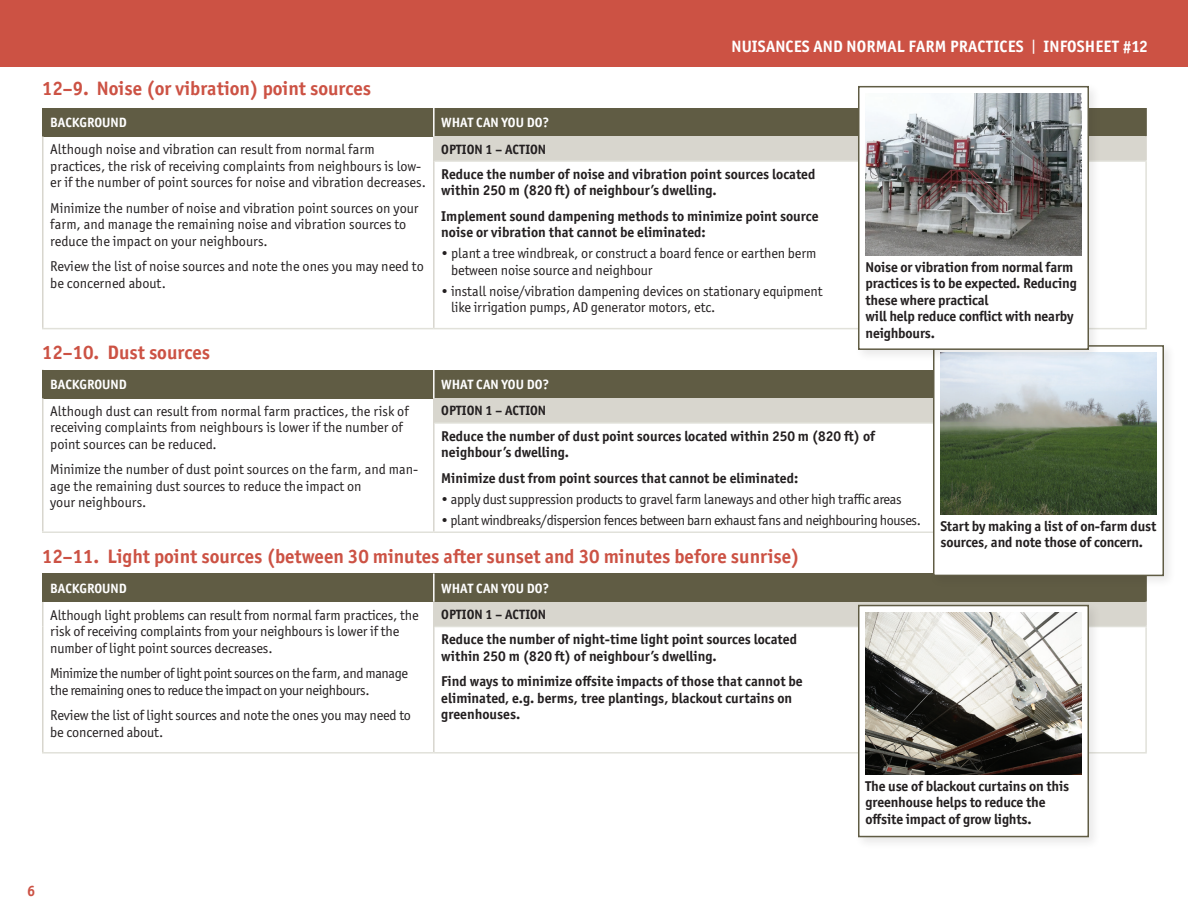
<style>
.page{position:relative;width:1188px;height:918px;background:#fff}
.page>*{position:absolute;margin:0;border:0;box-sizing:border-box;transform-origin:0 0}
.t1{font:700 19.5px "Officina Sans ITC Pro";color:#cc5244}
.t2{font:700 16.5px "Officina Sans ITC Pro";letter-spacing:.01em;color:#fff}
.t3{font:700 15px "Officina Sans ITC Pro";color:#cc5244}
.t4{font:14.25px/16.5px "Officina Sans ITC Pro";letter-spacing:-.01em;color:#231f20}
.t5{font:700 14.25px/16.5px "Officina Sans ITC Pro";color:#231f20}
.t6{font:14.25px/16.5px "Officina Sans ITC Pro";letter-spacing:-.03em;color:#231f20}
.t7{font:700 13.5px "Officina Sans ITC Pro";color:#fff}
.t8{font:700 13.5px "Officina Sans ITC Pro";color:#231f20}
.s1{font-weight:400}
</style>
<div class="page">
<div style="left:0;top:0;width:1188px;height:68px;background:#cc5244"></div>
<div style="left:43px;top:108px;width:391px;height:28px;background:#605c44"></div>
<div style="left:434px;top:108px;width:712px;height:28px;background:#605c44"></div>
<div style="left:434px;top:136px;width:712px;height:25px;background:#d8d6ce"></div>
<hr style="left:433px;top:108px;width:2px;height:28px;background:#fff">
<hr style="left:1145px;top:108px;width:2px;height:28px;background:#605c44">
<hr style="left:42px;top:136px;width:2px;height:25px;background:#d8d6ce">
<hr style="left:42px;top:161px;width:2px;height:167px;background:#d8d6ce">
<hr style="left:433px;top:136px;width:2px;height:25px;background:#d8d6ce">
<hr style="left:1145px;top:136px;width:2px;height:24px;background:#d8d6ce">
<hr style="left:42px;top:328px;width:392px;height:1px;background:#e1e1da">
<hr style="left:433px;top:161px;width:2px;height:167px;background:#d8d6ce">
<hr style="left:435px;top:160px;width:712px;height:2px;background:#e1e1da">
<hr style="left:1145px;top:162px;width:2px;height:166px;background:#e1e1da">
<hr style="left:434px;top:328px;width:713px;height:1px;background:#e1e1da">
<hr style="left:42px;top:108px;width:2px;height:28px;background:#605c44">
<div style="left:43px;top:370px;width:391px;height:28px;background:#605c44"></div>
<div style="left:434px;top:370px;width:712px;height:28px;background:#605c44"></div>
<div style="left:434px;top:398px;width:712px;height:25px;background:#d8d6ce"></div>
<hr style="left:433px;top:370px;width:2px;height:28px;background:#fff">
<hr style="left:42px;top:398px;width:2px;height:25px;background:#d8d6ce">
<hr style="left:42px;top:423px;width:2px;height:108px;background:#d8d6ce">
<hr style="left:433px;top:398px;width:2px;height:25px;background:#d8d6ce">
<hr style="left:42px;top:531px;width:392px;height:2px;background:#e1e1da">
<hr style="left:433px;top:423px;width:2px;height:108px;background:#d8d6ce">
<hr style="left:435px;top:422px;width:712px;height:2px;background:#e1e1da">
<hr style="left:434px;top:531px;width:713px;height:2px;background:#e1e1da">
<hr style="left:42px;top:370px;width:2px;height:28px;background:#605c44">
<div style="left:43px;top:573px;width:391px;height:29px;background:#605c44"></div>
<div style="left:434px;top:573px;width:712px;height:29px;background:#605c44"></div>
<div style="left:434px;top:602px;width:712px;height:25px;background:#d8d6ce"></div>
<hr style="left:433px;top:573px;width:2px;height:29px;background:#fff">
<hr style="left:1145px;top:573px;width:2px;height:29px;background:#605c44">
<hr style="left:42px;top:602px;width:2px;height:25px;background:#d8d6ce">
<hr style="left:42px;top:627px;width:2px;height:125px;background:#d8d6ce">
<hr style="left:433px;top:602px;width:2px;height:25px;background:#d8d6ce">
<hr style="left:1145px;top:602px;width:2px;height:24px;background:#d8d6ce">
<hr style="left:42px;top:752px;width:392px;height:2px;background:#e1e1da">
<hr style="left:433px;top:627px;width:2px;height:125px;background:#d8d6ce">
<hr style="left:435px;top:626px;width:712px;height:1px;background:#e1e1da">
<hr style="left:1145px;top:627px;width:2px;height:125px;background:#e1e1da">
<hr style="left:434px;top:752px;width:713px;height:2px;background:#e1e1da">
<hr style="left:42px;top:573px;width:2px;height:29px;background:#605c44">
<div style="left:929px;top:341px;width:248px;height:248px;background:#231f20;opacity:.1"></div>
<div style="left:933px;top:345px;width:231px;height:231px;background:#fff;border:2px solid #605c44"></div>
<img style="left:940px;top:353px;width:216px;height:162px">
<div style="left:854px;top:601px;width:248px;height:249px;background:#231f20;opacity:.1"></div>
<div style="left:858px;top:605px;width:231px;height:232px;background:#fff;border:2px solid #605c44"></div>
<img style="left:866px;top:612px;width:216px;height:162px">
<div style="left:854px;top:82px;width:248px;height:280px;background:#231f20;opacity:.1"></div>
<div style="left:858px;top:86px;width:231px;height:264px;background:#fff;border:2px solid #605c44"></div>
<img style="left:866px;top:93px;width:216px;height:162px">
<h1 class="t1" style="left:42px;top:76px;width:331px">12–9. Noise (or vibration) point sources</h1>
<p class="t2" style="left:731px;top:37px;width:418px">NUISANCES AND NORMAL FARM PRACTICES <span class="s1">|</span> INFOSHEET #12</p>
<p class="t7" style="left:50px;top:114px;width:78px">BACKGROUND</p>
<p class="t7" style="left:441px;top:114px;width:109px">WHAT CAN YOU DO?</p>
<p class="t4" style="left:50px;top:141px;width:377px">Although noise and vibration can result from normal farm practices, the risk of receiving complaints from neighbours is low&shy;er if the number of point sources for noise and vibration decreases.</p>
<p class="t4" style="left:50px;top:199px;width:370px">Minimize the number of noise and vibration point sources on your farm, and manage the remaining noise and vibration sources to reduce the impact on your neighbours.</p>
<p class="t4" style="left:50px;top:258px;width:375px">Review the list of noise sources and note the ones you may need to be concerned about.</p>
<p class="t8" style="left:441px;top:141px;width:106px">OPTION 1 – ACTION</p>
<p class="t5" style="left:441px;top:166px;width:376px">Reduce the number of noise and vibration point sources located within 250 m (820 ft) of neighbour’s dwelling.</p>
<p class="t5" style="left:441px;top:208px;width:379px">Implement sound dampening methods to minimize point source noise or vibration that cannot be eliminated:</p>
<p class="t4" style="left:451px;top:245px;width:367px;text-indent:-10px">• plant a tree windbreak, or construct a board fence or earthen berm between noise source and neighbour</p>
<p class="t4" style="left:451px;top:283px;width:373px;text-indent:-10px">• install noise/vibration dampening devices on stationary equipment like irrigation pumps, AD generator motors, etc.</p>
<p class="t5" style="left:866px;top:259px;width:213px">Noise or vibration from normal farm practices is to be expected. Reducing these where practical<br>will help reduce conflict with nearby neighbours.</p>
<h1 class="t1" style="left:42px;top:341px;width:170px">12–10. Dust sources</h1>
<p class="t7" style="left:50px;top:376px;width:78px">BACKGROUND</p>
<p class="t7" style="left:441px;top:376px;width:109px">WHAT CAN YOU DO?</p>
<p class="t4" style="left:50px;top:403px;width:360px">Although dust can result from normal farm practices, the risk of receiving complaints from neighbours is lower if the number of point sources can be reduced.</p>
<p class="t4" style="left:50px;top:461px;width:369px">Minimize the number of dust point sources on the farm, and man&shy;age the remaining dust sources to reduce the impact on<br>your neighbours.</p>
<p class="t8" style="left:441px;top:402px;width:106px">OPTION 1 – ACTION</p>
<p class="t5" style="left:441px;top:428px;width:436px">Reduce the number of dust point sources located within 250 m (820 ft) of neighbour’s dwelling.</p>
<p class="t5" style="left:441px;top:470px;width:359px">Minimize dust from point sources that cannot be eliminated:</p>
<p class="t4" style="left:441px;top:491px;width:462px">• apply dust suppression products to gravel farm laneways and other high traffic areas</p>
<p class="t6" style="left:441px;top:512px;width:481px">• plant windbreaks/dispersion fences between barn exhaust fans and neighbouring houses.</p>
<h1 class="t1" style="left:42px;top:544px;width:759px">12–11. Light point sources (between 30 minutes after sunset and 30 minutes before sunrise)</h1>
<p class="t7" style="left:50px;top:580px;width:78px">BACKGROUND</p>
<p class="t7" style="left:441px;top:580px;width:109px">WHAT CAN YOU DO?</p>
<p class="t4" style="left:50px;top:606px;width:370px">Although light problems can result from normal farm practices, the risk of receiving complaints from your neighbours is lower if the number of light point sources decreases.</p>
<p class="t6" style="left:50px;top:665px;width:359px">Minimize the number of light point sources on the farm, and manage the remaining ones to reduce the impact on your neighbours.</p>
<p class="t4" style="left:50px;top:707px;width:362px">Review the list of light sources and note the ones you may need to be concerned about.</p>
<p class="t8" style="left:441px;top:606px;width:106px">OPTION 1 – ACTION</p>
<p class="t5" style="left:441px;top:631px;width:357px">Reduce the number of night-time light point sources located within 250 m (820 ft) of neighbour’s dwelling.</p>
<p class="t5" style="left:441px;top:673px;width:363px">Find ways to minimize offsite impacts of those that cannot be eliminated, e.g. berms, tree plantings, blackout curtains on greenhouses.</p>
<p class="t5" style="left:940px;top:518px;width:217px">Start by making a list of on-farm dust sources, and note those of concern.</p>
<p class="t5" style="left:866px;top:777px;width:205px">The use of blackout curtains on this greenhouse helps to reduce the offsite impact of grow lights.</p>
<p class="t3" style="left:27px;top:882px;width:10px">6</p>
</div>
